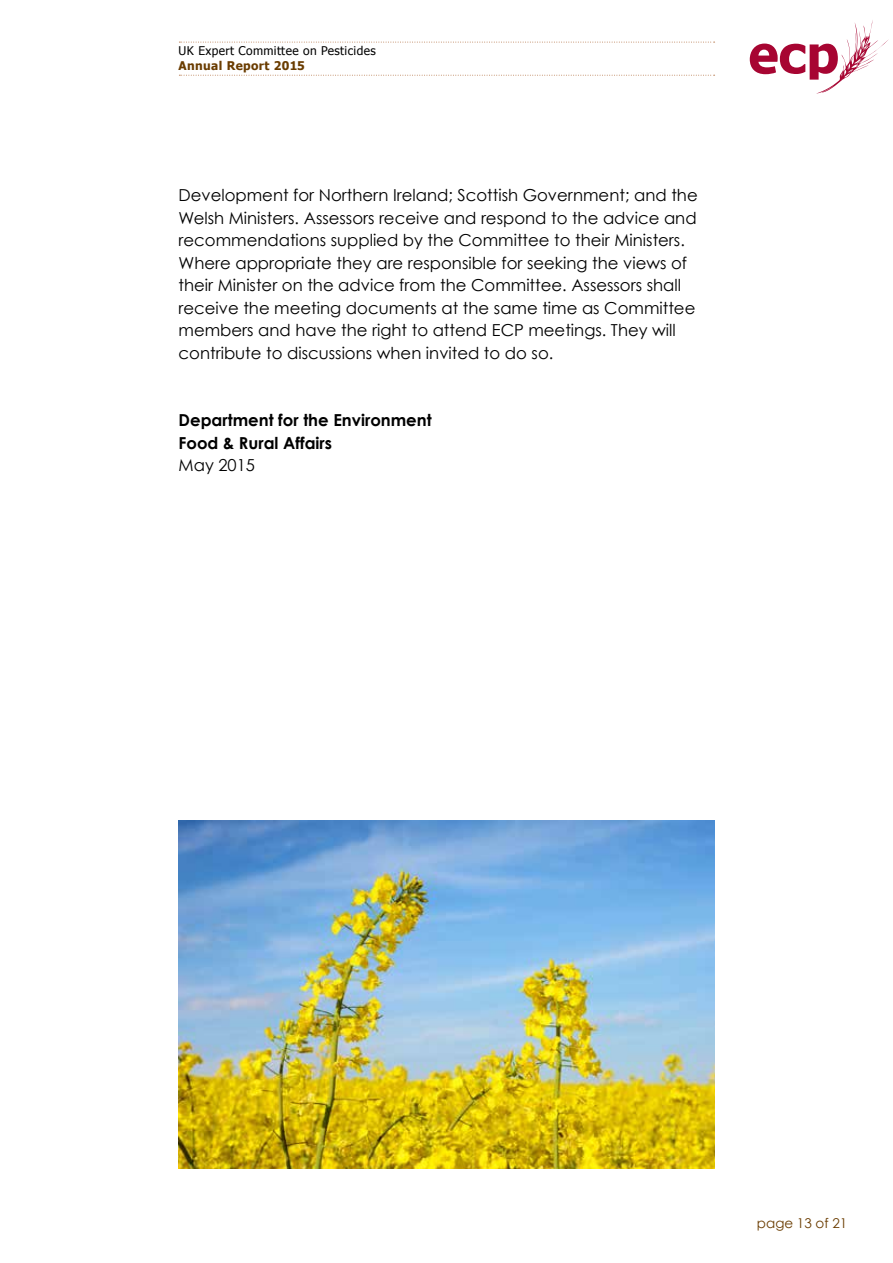
<style>
.page{position:relative;width:893px;height:1263px;background:#fff}
.page>*{position:absolute;margin:0;border:0;box-sizing:border-box;transform-origin:0 0}
.t1{font:700 60px "Myriad Pro";color:#a70532}
.t2{font:16.5px/22.5px "Century Gothic";color:#000}
.t3{font:700 16.5px/22.5px "Century Gothic";color:#000}
.t4{font:13.5px "Century Gothic";color:#6a3c00}
.t5{font:12px "Tahoma";letter-spacing:.03em;color:#000}
.t6{font:700 12px "Tahoma";letter-spacing:.03em;color:#6a3c00}
</style>
<div class="page">
<svg style="left:179px;top:42px;width:536px;height:1px"></svg>
<svg style="left:179px;top:75px;width:536px;height:1px"></svg>
<svg style="left:780px;top:20px;width:109px;height:74px"></svg>
<img style="left:179px;top:820px;width:535px;height:349px">
<p class="t5" style="left:179px;top:43px;width:199px">UK Expert Committee on Pesticides</p>
<p class="t6" style="left:179px;top:57px;width:128px">Annual Report 2015</p>
<p class="t2" style="left:179px;top:184px;width:521px">Development for Northern Ireland; Scottish Government; and the Welsh Ministers. Assessors receive and respond to the advice and recommendations supplied by the Committee to their Ministers.<br>Where appropriate they are responsible for seeking the views of their Minister on the advice from the Committee. Assessors shall receive the meeting documents at the same time as Committee members and have the right to attend ECP meetings. They will contribute to discussions when invited to do so.</p>
<p class="t3" style="left:179px;top:409px;width:255px">Department for the Environment<br>Food &amp; Rural Affairs</p>
<p class="t2" style="left:179px;top:454px;width:78px">May 2015</p>
<h1 class="t1" style="left:748px;top:14px;width:33px">e</h1>
<p class="t4" style="left:757px;top:1214px;width:92px">page 13 of 21</p>
</div>
